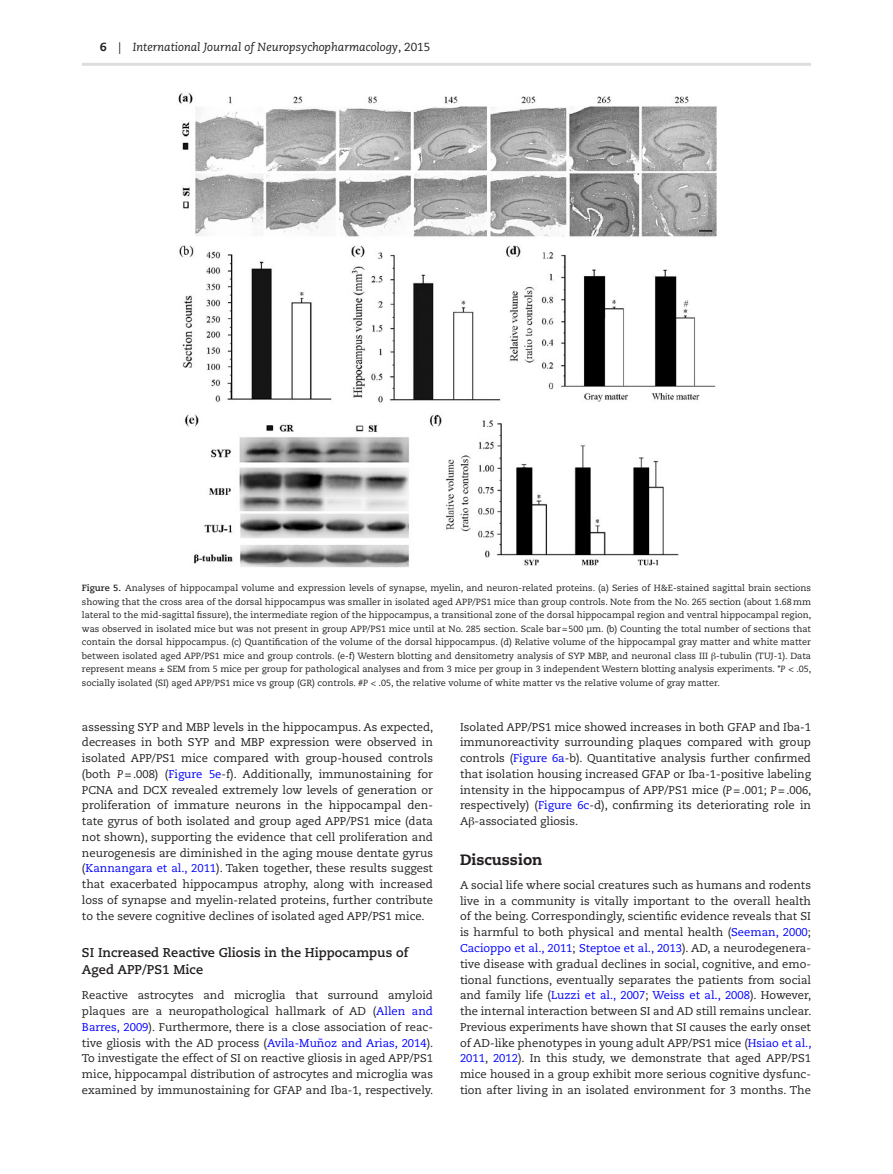
<style>
.page{position:relative;width:893px;height:1174px;background:#fff}
.page>*{position:absolute;margin:0;border:0;box-sizing:border-box;transform-origin:0 0}
.t1{font:800 15px "Caecilia LT Std";color:#231f20}
.t2{font:700 12.75px/16.5px "Caecilia LT Std";color:#231f20}
.t3{font:italic 11.7px "Caecilia LT Std";color:#231f20}
.t4{font:11.25px/15.8px "Caecilia LT Std";color:#231f20;text-align:justify}
.t5{font:9px/13.5px "Caecilia LT Std";color:#231f20;text-align:justify}
.s1{font-weight:800;font-style:normal}
.s2{font-style:normal}
.s3{font-weight:700}
.s4{font-family:"Gandhari Unicode"}
.s5{font-style:italic}
.s6{color:#00f}
</style>
<div class="page">
<hr style="left:82px;top:63px;width:729px;height:3px;background:#dcdddf">
<img style="left:178px;top:93px;width:538px;height:474px">
<p class="t3" style="left:100px;top:40px;width:332px"><span class="s1">6</span> <span class="s2">|</span> International Journal of Neuropsychopharmacology<span class="s2">, 2015</span></p>
<p class="t5" style="left:82px;top:582px;width:731px"><span class="s3">Figure 5.</span> Analyses of hippocampal volume and expression levels of synapse, myelin, and neuron-related proteins. (a) Series of H&amp;E-stained sagittal brain sections showing that the cross area of the dorsal hippocampus was smaller in isolated aged APP/PS1 mice than group controls. Note from the No. 265 section (about 1.68mm lateral to the mid-sagittal fissure), the intermediate region of the hippocampus, a transitional zone of the dorsal hippocampal region and ventral hippocampal region, was observed in isolated mice but was not present in group APP/PS1 mice until at No. 285 section. Scale bar=500 μm. (b) Counting the total number of sections that contain the dorsal hippocampus. (c) Quantification of the volume of the dorsal hippocampus. (d) Relative volume of the hippocampal gray matter and white matter between isolated aged APP/PS1 mice and group controls. (e-f) Western blotting and densitometry analysis of SYP MBP, and neuronal class III <span class="s4">β</span>-tubulin (TUJ-1). Data represent means ± SEM from 5 mice per group for pathological analyses and from 3 mice per group in 3 independent Western blotting analysis experiments. *<span class="s5">P</span> &lt; .05, socially isolated (SI) aged APP/PS1 mice vs group (GR) controls. #<span class="s5">P</span> &lt; .05, the relative volume of white matter vs the relative volume of gray matter.</p>
<p class="t4" style="left:82px;top:719px;width:353px">assessing SYP and MBP levels in the hippocampus. As expected, decreases in both SYP and MBP expression were observed in isolated APP/PS1 mice compared with group-housed controls (both <span class="s5">P</span>=.008) (<span class="s6">Figure 5e</span>-f). Additionally, immunostaining for PCNA and DCX revealed extremely low levels of generation or proliferation of immature neurons in the hippocampal den&shy;tate gyrus of both isolated and group aged APP/PS1 mice (data not shown), supporting the evidence that cell proliferation and neurogenesis are diminished in the aging mouse dentate gyrus (<span class="s6">Kannangara et al., 2011</span>). Taken together, these results suggest that exacerbated hippocampus atrophy, along with increased loss of synapse and myelin-related proteins, further contribute to the severe cognitive declines of isolated aged APP/PS1 mice.</p>
<p class="t2" style="left:82px;top:944px;width:328px">SI Increased Reactive Gliosis in the Hippocampus of<br>Aged APP/PS1 Mice</p>
<p class="t4" style="left:82px;top:987px;width:353px">Reactive astrocytes and microglia that surround amyloid plaques are a neuropathological hallmark of AD (<span class="s6">Allen and Barres, 2009</span>). Furthermore, there is a close association of reac&shy;tive gliosis with the AD process (<span class="s6">Avila-Muñoz and Arias, 2014</span>).<br>To investigate the effect of SI on reactive gliosis in aged APP/PS1 mice, hippocampal distribution of astrocytes and microglia was examined by immunostaining for GFAP and Iba-1, respectively.</p>
<p class="t4" style="left:460px;top:719px;width:353px">Isolated APP/PS1 mice showed increases in both GFAP and Iba-1 immunoreactivity surrounding plaques compared with group controls (<span class="s6">Figure 6a</span>-b). Quantitative analysis further confirmed that isolation housing increased GFAP or Iba-1-positive labeling intensity in the hippocampus of APP/PS1 mice (<span class="s5">P</span>=.001; <span class="s5">P</span>=.006, respectively) (<span class="s6">Figure 6c</span>-d), confirming its deteriorating role in A<span class="s4">β</span>-associated gliosis.</p>
<h1 class="t1" style="left:460px;top:850px;width:84px">Discussion</h1>
<p class="t4" style="left:460px;top:877px;width:353px">A social life where social creatures such as humans and rodents live in a community is vitally important to the overall health of the being. Correspondingly, scientific evidence reveals that SI is harmful to both physical and mental health (<span class="s6">Seeman, 2000</span>; <span class="s6">Cacioppo et al., 2011</span>; <span class="s6">Steptoe et al., 2013</span>). AD, a neurodegenera&shy;tive disease with gradual declines in social, cognitive, and emo&shy;tional functions, eventually separates the patients from social and family life (<span class="s6">Luzzi et al., 2007</span>; <span class="s6">Weiss et al., 2008</span>). However, the internal interaction between SI and AD still remains unclear.<br>Previous experiments have shown that SI causes the early onset of AD-like phenotypes in young adult APP/PS1 mice (<span class="s6">Hsiao et al., 2011</span>, <span class="s6">2012</span>). In this study, we demonstrate that aged APP/PS1 mice housed in a group exhibit more serious cognitive dysfunc&shy;tion after living in an isolated environment for 3 months. The</p>
</div>
